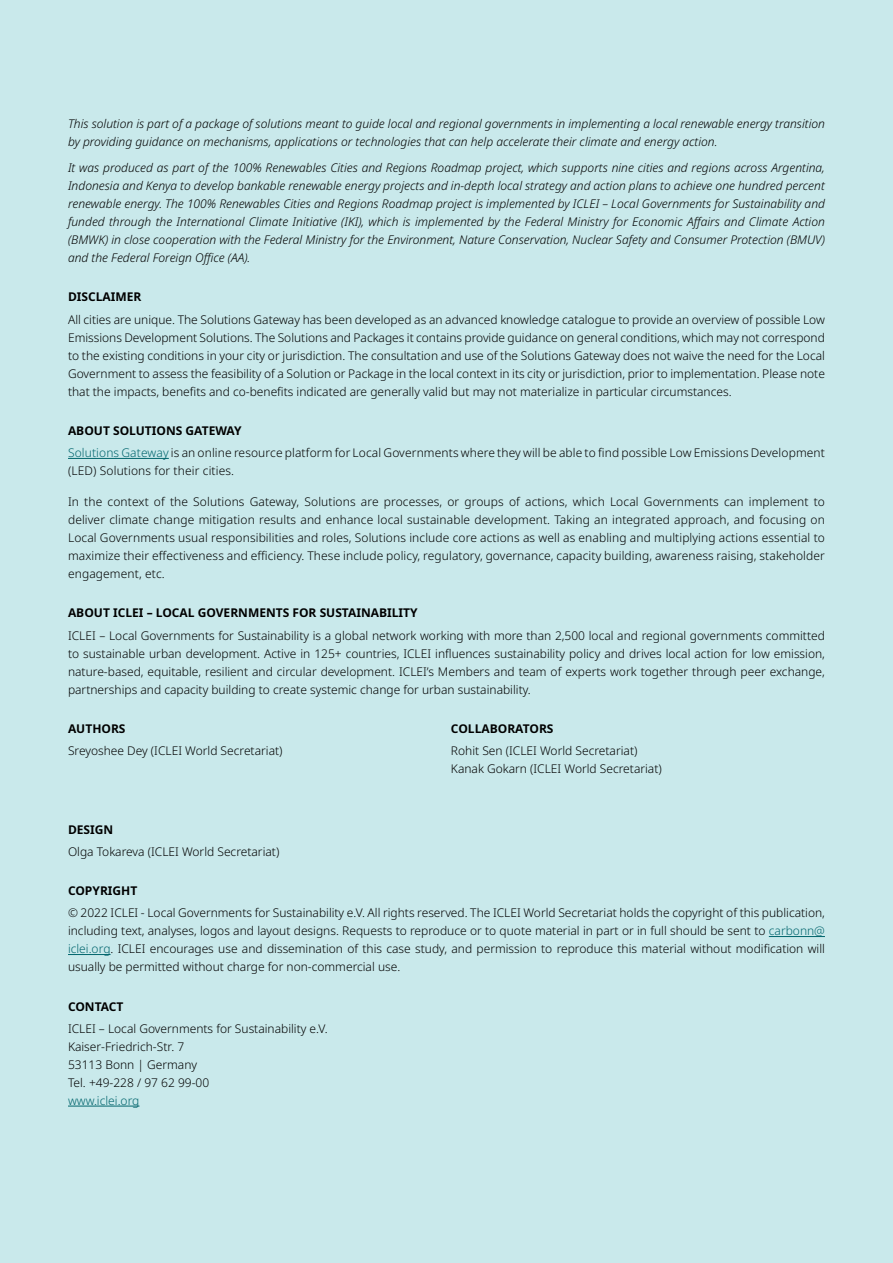
<style>
.page{position:relative;width:893px;height:1263px;background:#c9e9eb}
.page>*{position:absolute;margin:0;border:0;box-sizing:border-box;transform-origin:0 0}
.t1{font:300 12px/18px "Noto Sans";color:#000;text-align:justify}
.t2{font:italic 300 12px/18px "Noto Sans";color:#000}
.t3{font:700 12px "Noto Sans";color:#000}
.t4{font:300 12px "Noto Sans";color:#00646c}
.s1{font-weight:700}
.s2{color:#00646c}
</style>
<div class="page">
<hr style="left:68px;top:458px;width:101px;height:1px;background:#00646c">
<hr style="left:769px;top:936px;width:56px;height:1px;background:#00646c">
<hr style="left:68px;top:954px;width:43px;height:1px;background:#00646c">
<hr style="left:68px;top:1106px;width:71px;height:1px;background:#00646c">
<p class="t2" style="left:68px;top:115px;width:758px">This solution is part of a package of solutions meant to guide local and regional governments in implementing a local renewable energy transition by providing guidance on mechanisms, applications or technologies that can help accelerate their climate and energy action.</p>
<p class="t2" style="left:68px;top:159px;width:758px;text-align:justify">It was produced as part of the 100% Renewables Cities and Regions Roadmap project, which supports nine cities and regions across Argentina, Indonesia and Kenya to develop bankable renewable energy projects and in-depth local strategy and action plans to achieve one hundred percent renewable energy. The 100% Renewables Cities and Regions Roadmap project is implemented by ICLEI – Local Governments for Sustainability and funded through the International Climate Initiative (IKI), which is implemented by the Federal Ministry for Economic Affairs and Climate Action (BMWK) in close cooperation with the Federal Ministry for the Environment, Nature Conservation, Nuclear Safety and Consumer Protection (BMUV) and the Federal Foreign Office (AA).</p>
<p class="t3" style="left:68px;top:289px;width:75px">DISCLAIMER</p>
<p class="t1" style="left:68px;top:311px;width:758px">All cities are unique. The Solutions Gateway has been developed as an advanced knowledge catalogue to provide an overview of possible Low Emissions Development Solutions. The Solutions and Packages it contains provide guidance on general conditions, which may not correspond to the existing conditions in your city or jurisdiction. The consultation and use of the Solutions Gateway does not waive the need for the Local Government to assess the feasibility of a Solution or Package in the local context in its city or jurisdiction, prior to implementation. Please note that the impacts, benefits and co-benefits indicated are generally valid but may not materialize in particular circumstances.</p>
<p class="t1" style="left:68px;top:420px;width:758px;line-height:22.2px"><span class="s1">ABOUT SOLUTIONS GATEWAY<br></span><span class="s2">Solutions Gateway</span> is an online resource platform for Local Governments where they will be able to find possible Low Emissions Development</p>
<p class="t1" style="left:68px;top:462px;width:168px">(LED) Solutions for their cities.</p>
<p class="t1" style="left:68px;top:493px;width:758px">In the context of the Solutions Gateway, Solutions are processes, or groups of actions, which Local Governments can implement to deliver climate change mitigation results and enhance local sustainable development. Taking an integrated approach, and focusing on Local Governments usual responsibilities and roles, Solutions include core actions as well as enabling and multiplying actions essential to maximize their effectiveness and efficiency. These include policy, regulatory, governance, capacity building, awareness raising, stakeholder engagement, etc.</p>
<p class="t3" style="left:68px;top:604px;width:351px">ABOUT ICLEI – LOCAL GOVERNMENTS FOR SUSTAINABILITY</p>
<p class="t1" style="left:68px;top:626px;width:758px">ICLEI – Local Governments for Sustainability is a global network working with more than 2,500 local and regional governments committed to sustainable urban development. Active in 125+ countries, ICLEI influences sustainability policy and drives local action for low emission, nature-based, equitable, resilient and circular development. ICLEI’s Members and team of experts work together through peer exchange, partnerships and capacity building to create systemic change for urban sustainability.</p>
<p class="t3" style="left:68px;top:720px;width:59px">AUTHORS</p>
<p class="t1" style="left:68px;top:742px;width:216px">Sreyoshee Dey (ICLEI World Secretariat)</p>
<p class="t3" style="left:451px;top:720px;width:104px">COLLABORATORS</p>
<p class="t1" style="left:451px;top:742px;width:212px">Rohit Sen (ICLEI World Secretariat)<br>Kanak Gokarn (ICLEI World Secretariat)</p>
<p class="t3" style="left:68px;top:821px;width:47px">DESIGN</p>
<p class="t1" style="left:68px;top:843px;width:213px">Olga Tokareva (ICLEI World Secretariat)</p>
<p class="t3" style="left:68px;top:882px;width:71px">COPYRIGHT</p>
<p class="t1" style="left:68px;top:904px;width:758px">© 2022 ICLEI - Local Governments for Sustainability e.V. All rights reserved. The ICLEI World Secretariat holds the copyright of this publication, including text, analyses, logos and layout designs. Requests to reproduce or to quote material in part or in full should be sent to <span class="s2">carbonn@ iclei.org</span>. ICLEI encourages use and dissemination of this case study, and permission to reproduce this material without modification will usually be permitted without charge for non-commercial use.</p>
<p class="t3" style="left:68px;top:998px;width:57px">CONTACT</p>
<p class="t1" style="left:68px;top:1020px;width:261px;text-align:left">ICLEI – Local Governments for Sustainability e.V.<br>Kaiser-Friedrich-Str. 7<br>53113 Bonn | Germany<br>Tel. +49-228 / 97 62 99-00</p>
<p class="t4" style="left:68px;top:1092px;width:73px">www.iclei.org</p>
</div>
